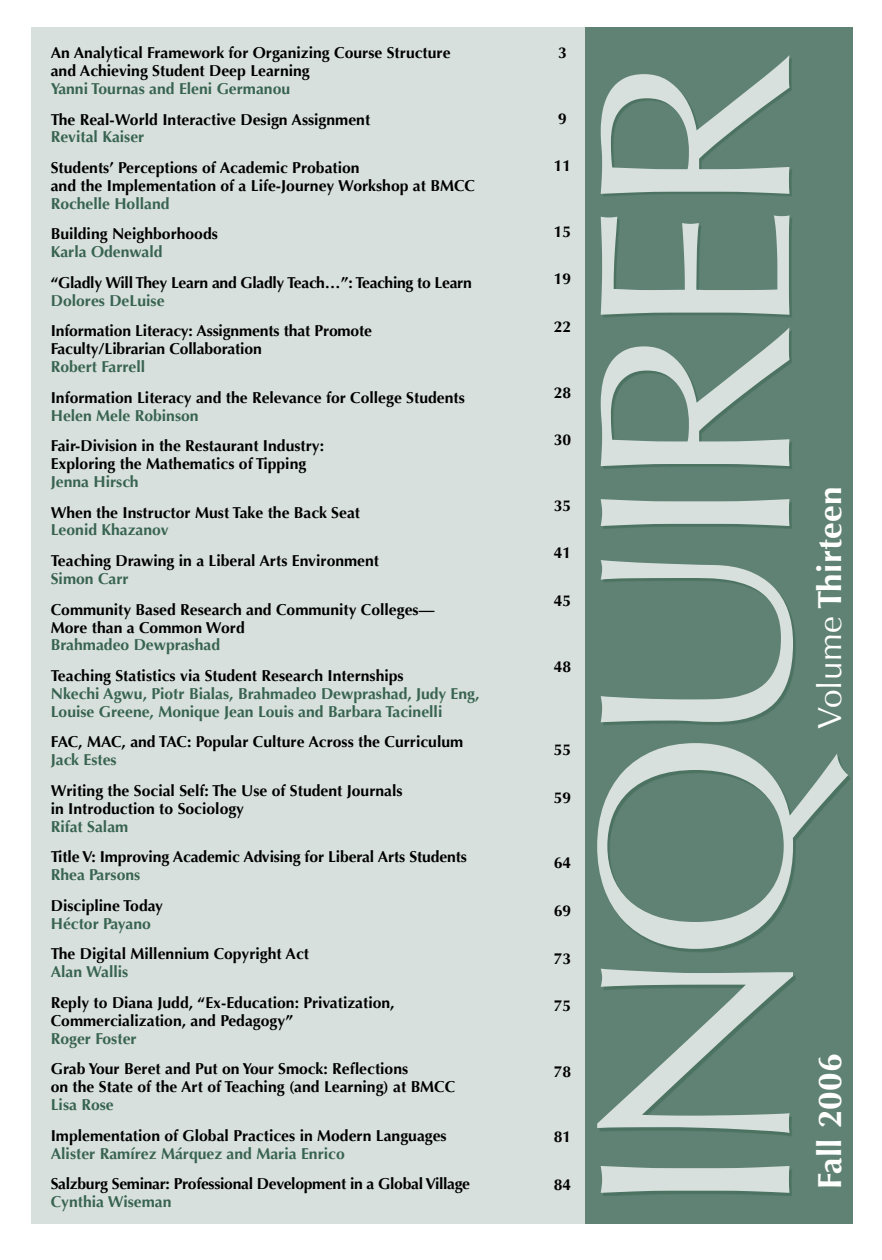
<style>
.page{position:relative;width:882px;height:1260px;background:#fff}
.page>*{position:absolute;margin:0;border:0;box-sizing:border-box;transform-origin:0 0}
.t1{font:274.75px "Optima";letter-spacing:-.06em;color:#d7e0dc}
.t2{font:700 33.25px "Optima";letter-spacing:.01em;color:#fff}
.t3{font:700 15.75px/17.8px "Optima";color:#000}
.t4{font:700 15.75px/17.8px "Optima";color:#386351}
.t5{font:700 15.75px "Optima";letter-spacing:-.02em;color:#000}
.s1{font-weight:400}
</style>
<div class="page">
<div style="left:32px;top:27px;width:821px;height:1197px;background:#d7e0dc"></div>
<div style="left:586px;top:27px;width:267px;height:1197px;background:#608274"></div>
<div style="left:600px;top:58px;width:251px;height:1138px;background:#386351;opacity:.5"></div>
<p class="t3" style="left:51px;top:44px;width:401px">An Analytical Framework for Organizing Course Structure and Achieving Student Deep Learning</p>
<p class="t4" style="left:51px;top:80px;width:241px">Yanni Tournas and Eleni Germanou</p>
<p class="t3" style="left:51px;top:111px;width:321px">The Real-World Interactive Design Assignment</p>
<p class="t4" style="left:51px;top:128px;width:95px">Revital Kaiser</p>
<p class="t3" style="left:51px;top:159px;width:426px">Students’ Perceptions of Academic Probation<br>and the Implementation of a Life-Journey Workshop at BMCC</p>
<p class="t4" style="left:51px;top:194px;width:120px">Rochelle Holland</p>
<p class="t3" style="left:51px;top:225px;width:169px">Building Neighborhoods</p>
<p class="t4" style="left:51px;top:243px;width:113px">Karla Odenwald</p>
<p class="t5" style="left:51px;top:273px;width:423px">“Gladly Will They Learn and Gladly Teach…”: Teaching to Learn</p>
<p class="t4" style="left:51px;top:292px;width:115px">Dolores DeLuise</p>
<p class="t3" style="left:51px;top:322px;width:323px">Information Literacy: Assignments that Promote<br>Faculty/Librarian Collaboration</p>
<p class="t4" style="left:51px;top:358px;width:96px">Robert Farrell</p>
<p class="t3" style="left:51px;top:389px;width:416px">Information Literacy and the Relevance for College Students</p>
<p class="t4" style="left:51px;top:406px;width:149px">Helen Mele Robinson</p>
<p class="t3" style="left:51px;top:437px;width:275px">Fair-Division in the Restaurant Industry:<br>Exploring the Mathematics of Tipping</p>
<p class="t4" style="left:51px;top:473px;width:89px">Jenna Hirsch</p>
<p class="t3" style="left:51px;top:504px;width:311px">When the Instructor Must Take the Back Seat</p>
<p class="t4" style="left:51px;top:521px;width:119px">Leonid Khazanov</p>
<p class="t3" style="left:51px;top:552px;width:330px">Teaching Drawing in a Liberal Arts Environment</p>
<p class="t4" style="left:51px;top:570px;width:79px">Simon Carr</p>
<p class="t3" style="left:51px;top:601px;width:385px">Community Based Research and Community Colleges—<br>More than a Common Word</p>
<p class="t4" style="left:51px;top:636px;width:171px">Brahmadeo Dewprashad</p>
<p class="t3" style="left:51px;top:667px;width:355px">Teaching Statistics via Student Research Internships</p>
<p class="t4" style="left:51px;top:685px;width:430px">Nkechi Agwu, Piotr Bialas, Brahmadeo Dewprashad, Judy Eng,<br>Louise Greene, Monique Jean Louis and Barbara Tacinelli</p>
<p class="t3" style="left:51px;top:733px;width:414px">FAC, MAC, and TAC: Popular Culture Across the Curriculum</p>
<p class="t4" style="left:51px;top:751px;width:68px">Jack Estes</p>
<p class="t3" style="left:51px;top:782px;width:353px">Writing the Social Self: The Use of Student Journals in Introduction to Sociology</p>
<p class="t4" style="left:51px;top:818px;width:79px">Rifat Salam</p>
<p class="t3" style="left:51px;top:848px;width:418px">Title V: Improving Academic Advising for Liberal Arts Students</p>
<p class="t4" style="left:51px;top:866px;width:91px">Rhea Parsons</p>
<p class="t3" style="left:51px;top:897px;width:114px">Discipline Today</p>
<p class="t4" style="left:51px;top:915px;width:102px">Héctor Payano</p>
<p class="t3" style="left:51px;top:945px;width:260px">The Digital Millennium Copyright Act</p>
<p class="t4" style="left:51px;top:963px;width:79px">Alan Wallis</p>
<p class="t3" style="left:51px;top:994px;width:345px">Reply to Diana Judd, “Ex-Education: Privatization,<br>Commercialization, and Pedagogy”</p>
<p class="t4" style="left:51px;top:1030px;width:87px">Roger Foster</p>
<p class="t3" style="left:51px;top:1060px;width:406px">Grab Your Beret and Put on Your Smock: Reflections<br>on the State of the Art of Teaching (and Learning) at BMCC</p>
<p class="t4" style="left:51px;top:1096px;width:65px">Lisa Rose</p>
<p class="t3" style="left:51px;top:1127px;width:398px">Implementation of Global Practices in Modern Languages</p>
<p class="t4" style="left:51px;top:1145px;width:296px">Alister Ramírez Márquez and Maria Enrico</p>
<p class="t5" style="left:51px;top:1175px;width:421px">Salzburg Seminar: Professional Development in a Global Village</p>
<p class="t4" style="left:51px;top:1193px;width:122px">Cynthia Wiseman</p>
<p class="t3" style="left:558px;top:44px;width:10px">3</p>
<p class="t3" style="left:558px;top:109px;width:10px">9</p>
<p class="t3" style="left:554px;top:157px;width:19px">11</p>
<p class="t3" style="left:554px;top:223px;width:19px">15</p>
<p class="t3" style="left:554px;top:270px;width:19px">19</p>
<p class="t3" style="left:554px;top:318px;width:19px">22</p>
<p class="t3" style="left:554px;top:384px;width:19px">28</p>
<p class="t3" style="left:554px;top:431px;width:19px">30</p>
<p class="t3" style="left:554px;top:497px;width:19px">35</p>
<p class="t3" style="left:554px;top:544px;width:19px">41</p>
<p class="t3" style="left:554px;top:592px;width:19px">45</p>
<p class="t3" style="left:554px;top:658px;width:19px">48</p>
<p class="t3" style="left:554px;top:741px;width:19px">55</p>
<p class="t3" style="left:554px;top:789px;width:19px">59</p>
<p class="t3" style="left:554px;top:854px;width:19px">64</p>
<p class="t3" style="left:554px;top:902px;width:19px">69</p>
<p class="t3" style="left:554px;top:949px;width:19px">73</p>
<p class="t3" style="left:554px;top:997px;width:19px">75</p>
<p class="t3" style="left:554px;top:1063px;width:19px">78</p>
<p class="t3" style="left:554px;top:1128px;width:19px">81</p>
<p class="t3" style="left:554px;top:1176px;width:19px">84</p>
<h1 class="t1" style="left:536px;top:1218px;width:1168px;rotate:-90deg">Inqui rer</h1>
<h2 class="t2" style="left:811px;top:729px;width:244px;rotate:-90deg"><span class="s1">Volume</span> Thirteen</h2>
<h2 class="t2" style="left:811px;top:1189px;width:137px;rotate:-90deg">Fall 2006</h2>
</div>
